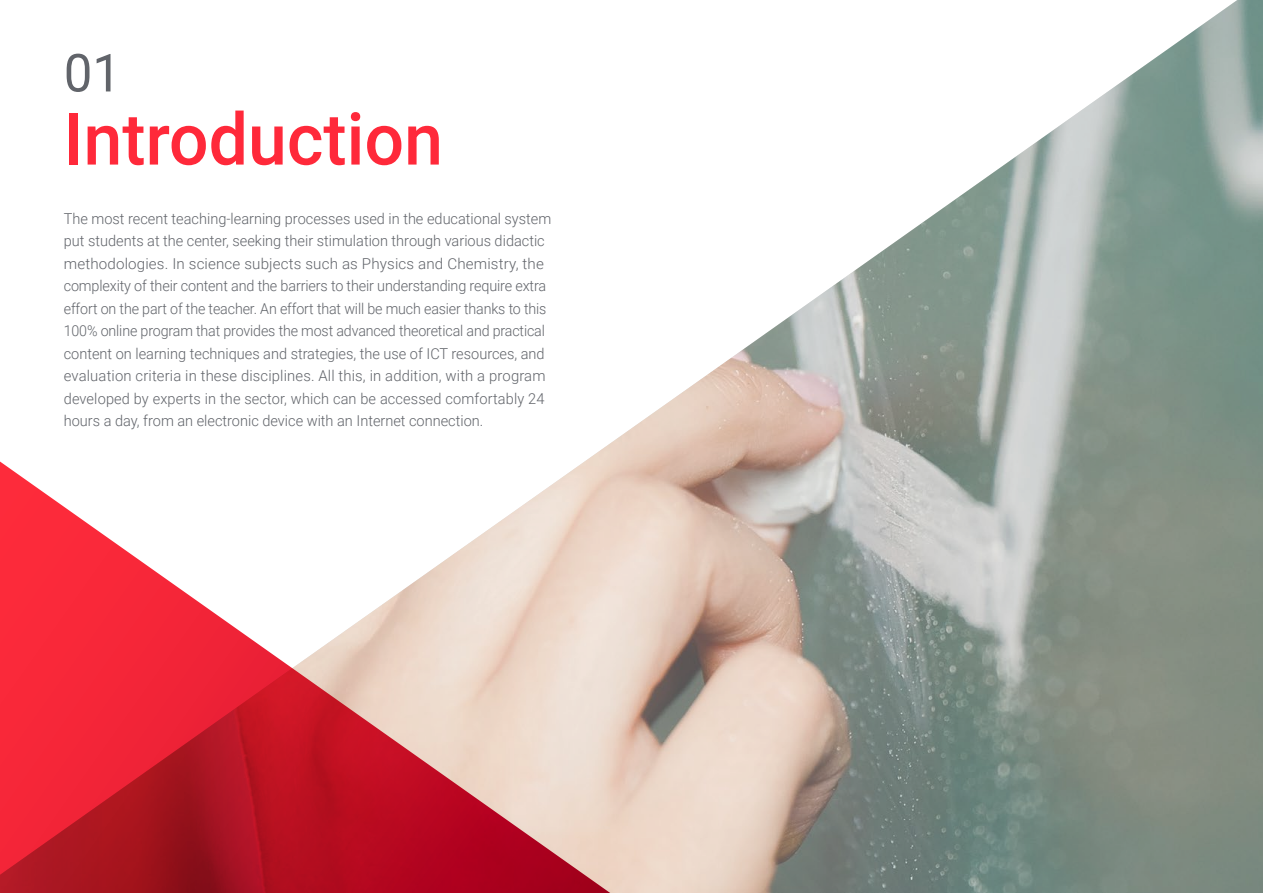
<style>
.page{position:relative;width:1263px;height:893px;background:#fff}
.page>*{position:absolute;margin:0;border:0;box-sizing:border-box;transform-origin:0 0}
.t1{font:500 72px "Roboto";color:#ff293a}
.t2{font:52.5px "Roboto";color:#61646a}
.t3{font:300 15px/22.5px "Roboto";color:#61646a}
</style>
<div class="page">
<img style="left:607px;top:0;width:656px;height:893px">
<svg style="left:0;top:446px;width:640px;height:447px"></svg>
<h2 class="t2" style="left:64px;top:36px;width:59px">01</h2>
<h1 class="t1" style="left:64px;top:89px;width:381px">Introduction</h1>
<p class="t3" style="left:64px;top:207px;width:489px">The most recent teaching-learning processes used in the educational system put students at the center, seeking their stimulation through various didactic methodologies. In science subjects such as Physics and Chemistry, the complexity of their content and the barriers to their understanding require extra effort on the part of the teacher. An effort that will be much easier thanks to this 100% online program that provides the most advanced theoretical and practical content on learning techniques and strategies, the use of ICT resources, and evaluation criteria in these disciplines. All this, in addition, with a program developed by experts in the sector, which can be accessed comfortably 24 hours a day, from an electronic device with an Internet connection.</p>
</div>
